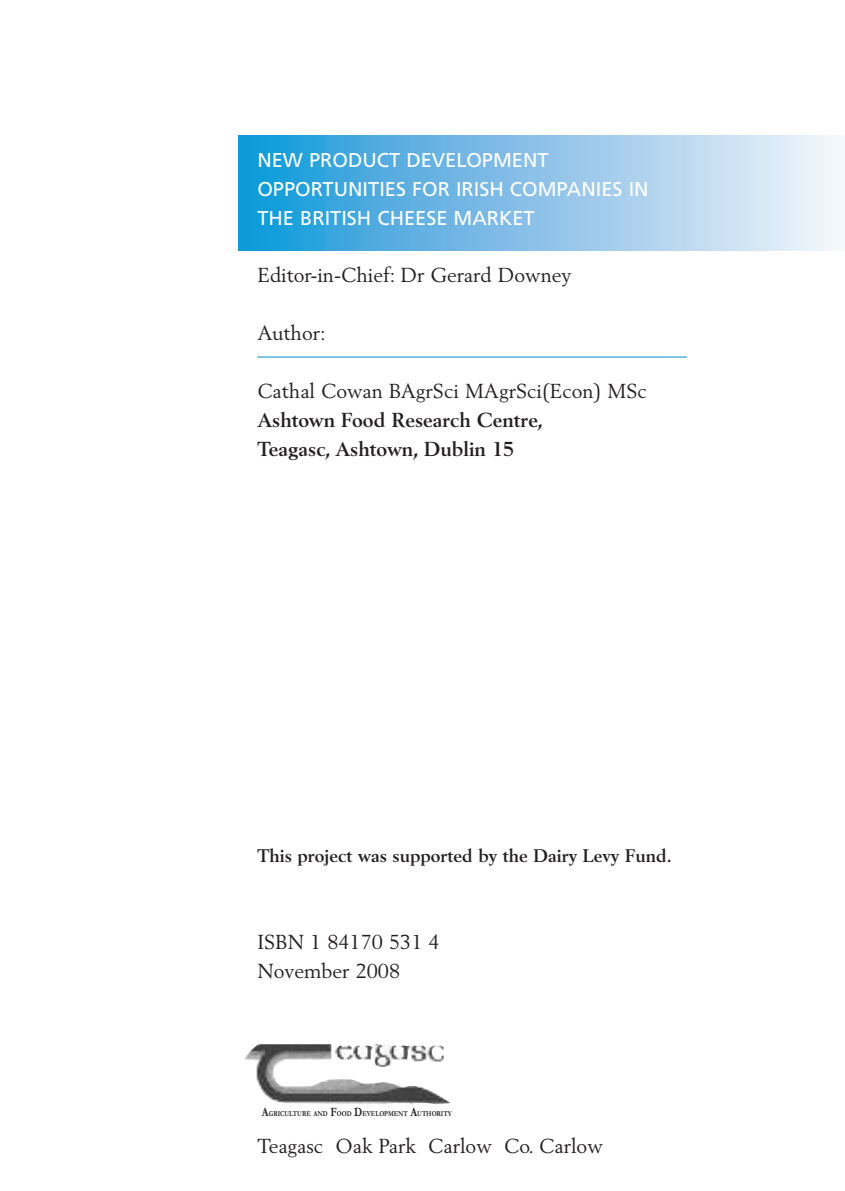
<style>
.page{position:relative;width:845px;height:1191px;background:#fff}
.page>*{position:absolute;margin:0;border:0;box-sizing:border-box;transform-origin:0 0}
.t1{font:20px/29px "Berling";color:#231f20}
.t2{font:20px/29px "Frutiger";color:#fff}
.t3{font:700 20px/29px "Berling";color:#231f20}
.t4{font:700 18px "Berling";color:#231f20}
.t5{font:700 7.8px "Garamond";color:#231f20;scale:.8 1}
.s1{font-size:13px}
</style>
<div class="page">
<svg style="left:238px;top:135px;width:604px;height:115px;background:#87c4e8"></svg>
<hr style="left:257px;top:356px;width:430px;height:1px;background:#008cd2">
<img style="left:244px;top:1044px;width:206px;height:61px">
<p class="t2" style="left:257px;top:147px;width:393px">NEW PRODUCT DEVELOPMENT<br>OPPORTUNITIES FOR IRISH COMPANIES IN<br>THE BRITISH CHEESE MARKET</p>
<p class="t1" style="left:257px;top:262px;width:315px">Editor-in-Chief: Dr Gerard Downey</p>
<p class="t1" style="left:257px;top:319px;width:70px">Author:</p>
<p class="t1" style="left:257px;top:377px;width:391px">Cathal Cowan BAgrSci MAgrSci(Econ) MSc</p>
<p class="t3" style="left:257px;top:406px;width:287px">Ashtown Food Research Centre,<br>Teagasc, Ashtown, Dublin 15</p>
<p class="t4" style="left:257px;top:848px;width:416px">This project was supported by the Dairy Levy Fund.</p>
<p class="t1" style="left:257px;top:928px;width:184px">ISBN 1 84170 531 4<br>November 2008</p>
<p class="t5" style="left:262px;top:1111px;width:239px"><span class="s1">A</span>GRICULTURE AND <span class="s1">F</span>OOD <span class="s1">D</span>EVELOPMENT <span class="s1">A</span>UTHORITY</p>
<p class="t1" style="left:257px;top:1132px;width:347px">Teagasc Oak Park Carlow Co. Carlow</p>
</div>
